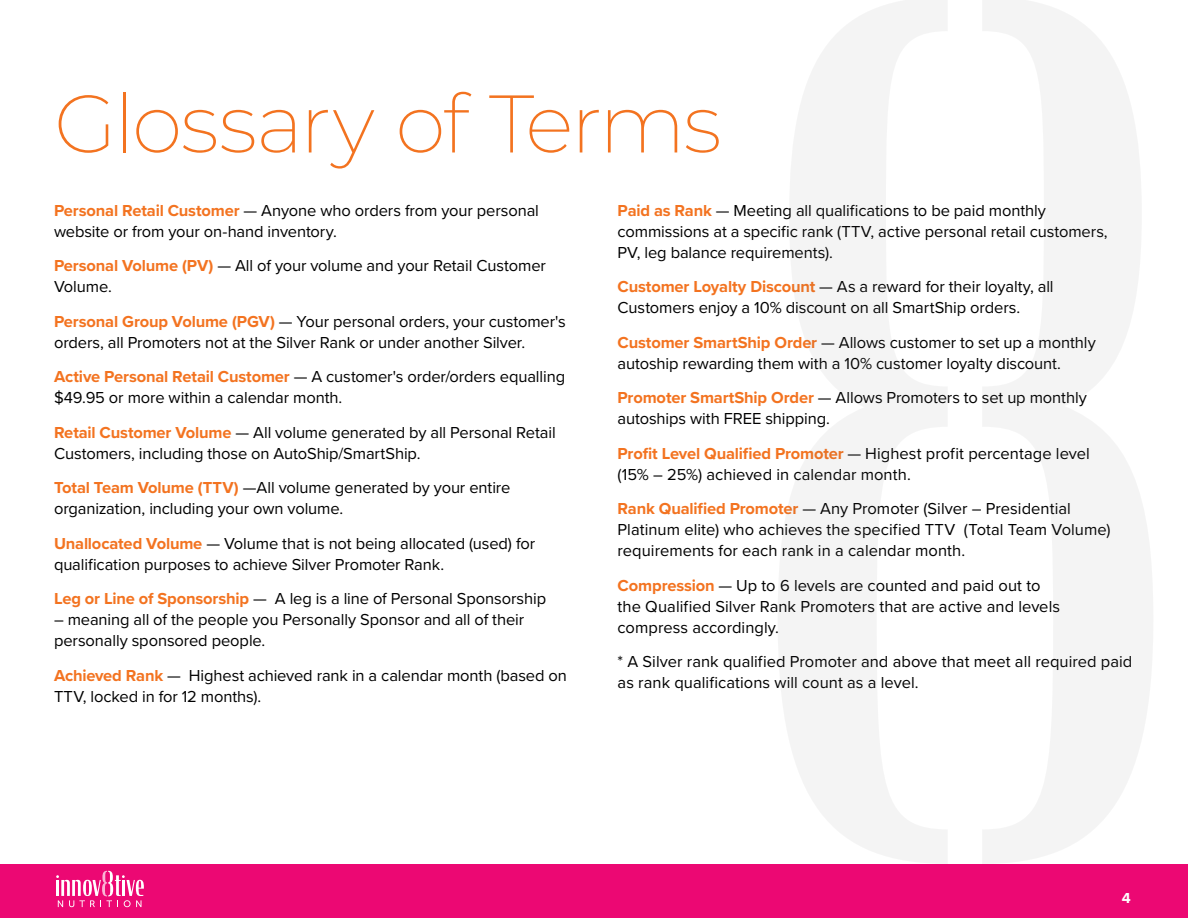
<style>
.page{position:relative;width:1188px;height:918px;background:#fff}
.page>*{position:absolute;margin:0;border:0;box-sizing:border-box;transform-origin:0 0}
.t1{font:200 81.6px "Montserrat";letter-spacing:-.035em;color:#f37320}
.t2{font:16.5px/21px "Proxima Nova";letter-spacing:-.005em;color:#000001}
.t3{font:700 15px "Proxima Nova";color:#fff}
.s1{font-weight:700;color:#f37320}
</style>
<div class="page">
<div style="left:0;top:864px;width:1188px;height:54px;background:#ec0873"></div>
<svg style="left:56px;top:871px;width:88px;height:36px"></svg>
<svg style="left:778px;top:0;width:169px;height:863px;fill:#f4f4f4"></svg>
<svg style="left:983px;top:0;width:170px;height:863px;fill:#f4f4f4"></svg>
<h1 class="t1" style="left:54px;top:69px;width:669px">Glossary of Terms</h1>
<p class="t2" style="left:54px;top:199px;width:487px"><span class="s1">Personal Retail Customer</span> — Anyone who orders from your personal website or from your on-hand inventory.</p>
<p class="t2" style="left:54px;top:254px;width:493px"><span class="s1">Personal Volume (PV)</span> — All of your volume and your Retail Customer<br>Volume.</p>
<p class="t2" style="left:54px;top:310px;width:514px"><span class="s1">Personal Group Volume (PGV)</span> — Your personal orders, your customer's orders, all Promoters not at the Silver Rank or under another Silver.</p>
<p class="t2" style="left:54px;top:365px;width:513px"><span class="s1">Active Personal Retail Customer</span> — A customer's order/orders equalling $49.95 or more within a calendar month.</p>
<p class="t2" style="left:54px;top:421px;width:503px"><span class="s1">Retail Customer Volume</span> — All volume generated by all Personal Retail<br>Customers, including those on AutoShip/SmartShip.</p>
<p class="t2" style="left:54px;top:476px;width:458px"><span class="s1">Total Team Volume (TTV)</span> —All volume generated by your entire organization, including your own volume.</p>
<p class="t2" style="left:54px;top:532px;width:483px"><span class="s1">Unallocated Volume</span> — Volume that is not being allocated (used) for qualification purposes to achieve Silver Promoter Rank.</p>
<p class="t2" style="left:54px;top:587px;width:494px"><span class="s1">Leg or Line of Sponsorship</span> — A leg is a line of Personal Sponsorship</p>
<p class="t2" style="left:54px;top:608px;width:472px">– meaning all of the people you Personally Sponsor and all of their personally sponsored people.</p>
<p class="t2" style="left:54px;top:664px;width:514px"><span class="s1">Achieved Rank</span> — Highest achieved rank in a calendar month (based on<br>TTV, locked in for 12 months).</p>
<p class="t2" style="left:618px;top:199px;width:492px"><span class="s1">Paid as Rank</span> — Meeting all qualifications to be paid monthly commissions at a specific rank (TTV, active personal retail customers,<br>PV, leg balance requirements).</p>
<p class="t2" style="left:618px;top:275px;width:438px"><span class="s1">Customer Loyalty Discount</span> — As a reward for their loyalty, all<br>Customers enjoy a 10% discount on all SmartShip orders.</p>
<p class="t2" style="left:618px;top:331px;width:480px"><span class="s1">Customer SmartShip Order</span> — Allows customer to set up a monthly autoship rewarding them with a 10% customer loyalty discount.</p>
<p class="t2" style="left:618px;top:386px;width:471px"><span class="s1">Promoter SmartShip Order</span> — Allows Promoters to set up monthly autoships with FREE shipping.</p>
<p class="t2" style="left:618px;top:442px;width:474px"><span class="s1">Profit Level Qualified Promoter</span> — Highest profit percentage level (15% – 25%) achieved in calendar month.</p>
<p class="t2" style="left:618px;top:497px;width:494px"><span class="s1">Rank Qualified Promoter</span> — Any Promoter (Silver – Presidential<br>Platinum elite) who achieves the specified TTV (Total Team Volume) requirements for each rank in a calendar month.</p>
<p class="t2" style="left:618px;top:574px;width:444px"><span class="s1">Compression</span> — Up to 6 levels are counted and paid out to the Qualified Silver Rank Promoters that are active and levels compress accordingly.</p>
<p class="t2" style="left:618px;top:650px;width:516px">* A Silver rank qualified Promoter and above that meet all required paid as rank qualifications will count as a level.</p>
<p class="t3" style="left:1122px;top:887px;width:10px">4</p>
</div>
